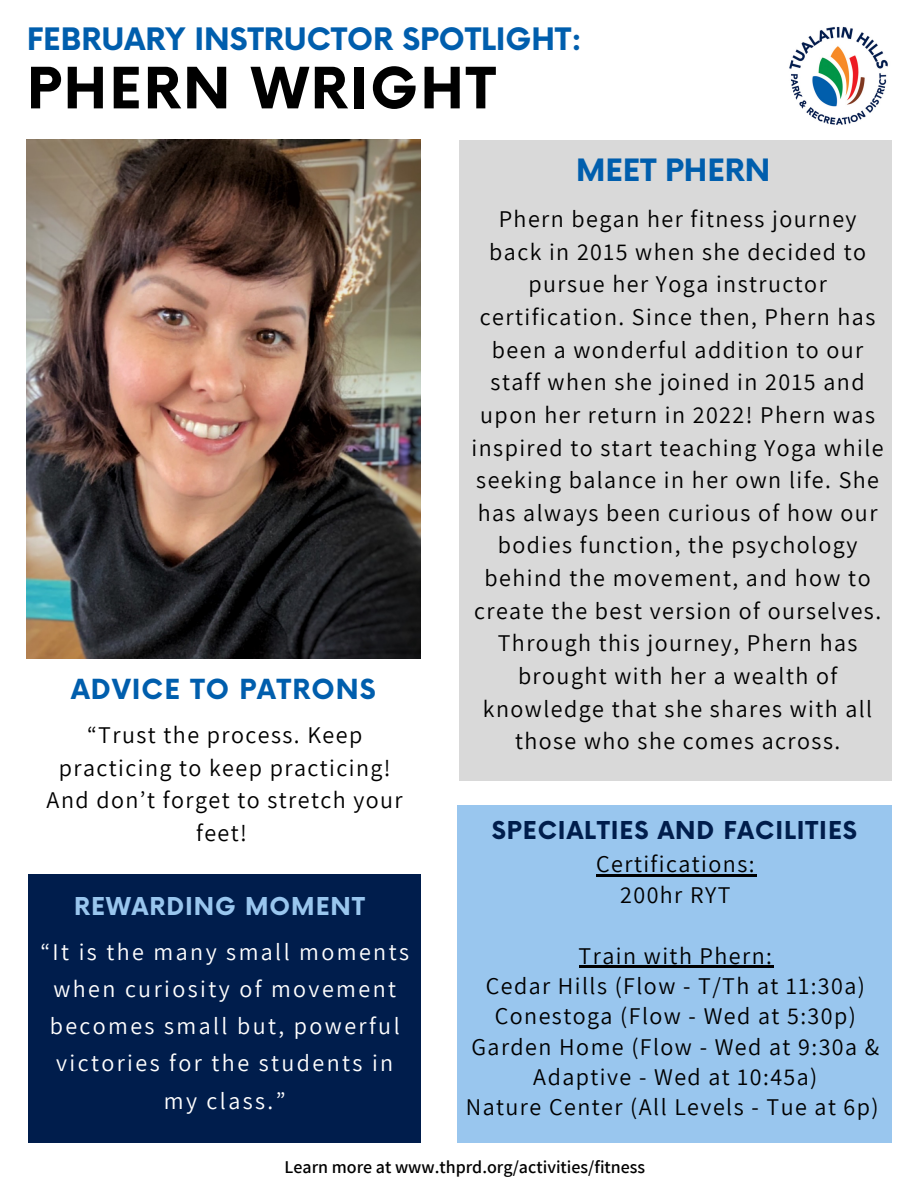
<style>
.page{position:relative;width:918px;height:1188px;background:#fff}
.page>*{position:absolute;margin:0;border:0;box-sizing:border-box;transform-origin:0 0}
.t1{font:700 55.5px "Now";letter-spacing:.04em;color:#000}
.t2{font:700 30.15px "Now";color:#005ead}
.t3{font:700 30px "Now";color:#005ead}
.t4{font:700 27px "Now";letter-spacing:.04em;color:#005ead}
.t5{font:24px/32.7px "Assistant";letter-spacing:.06em;color:#000;text-align:center}
.t6{font:24px/37.2px "Assistant";letter-spacing:.1em;color:#fff;text-align:center}
.t7{font:700 24px "Now";letter-spacing:.04em;color:#001d4c}
.t8{font:700 24px "Now";letter-spacing:.04em;color:#99c6ee}
.t9{font:600 18px "Assistant";color:#000}
</style>
<div class="page">
<div style="left:459px;top:140px;width:433px;height:640px;background:#d9d9d9"></div>
<img style="left:27px;top:140px;width:394px;height:519px">
<img style="left:789px;top:26px;width:99px;height:99px">
<div style="left:28px;top:874px;width:393px;height:269px;background:#001d4c"></div>
<div style="left:457px;top:805px;width:435px;height:338px;background:#99c6ee"></div>
<hr style="left:596px;top:875px;width:160px;height:2px;background:#000">
<hr style="left:579px;top:966px;width:195px;height:2px;background:#000">
<h1 class="t2" style="left:27px;top:23px;width:557px">FEBRUARY INSTRUCTOR SPOTLIGHT:</h1>
<h5 class="t1" style="left:27px;top:58px;width:470px">PHERN WRIGHT</h5>
<p class="t3" style="left:576px;top:154px;width:196px">MEET PHERN</p>
<h2 class="t4" style="left:71px;top:675px;width:306px">ADVICE TO PATRONS</h2>
<p class="t5" style="left:47px;top:718px;width:358px">“Trust the process. Keep practicing to keep practicing!<br>And don’t forget to stretch your feet!</p>
<h5 class="t8" style="left:74px;top:893px;width:292px">REWARDING MOMENT</h5>
<h3 class="t5" style="left:472px;top:202px;width:414px">Phern began her fitness journey back in 2015 when she decided to pursue her Yoga instructor certification. Since then, Phern has been a wonderful addition to our staff when she joined in 2015 and upon her return in 2022! Phern was inspired to start teaching Yoga while seeking balance in her own life. She has always been curious of how our bodies function, the psychology behind the movement, and how to create the best version of ourselves.<br>Through this journey, Phern has brought with her a wealth of knowledge that she shares with all those who she comes across.</h3>
<h5 class="t7" style="left:492px;top:818px;width:367px">SPECIALTIES AND FACILITIES</h5>
<h4 class="t5" style="left:596px;top:848px;width:160px;line-height:30.3px">Certifications:<br>200hr RYT</h4>
<h4 class="t6" style="left:40px;top:933px;width:370px">“It is the many small moments when curiosity of movement becomes small but, powerful victories for the students in my class.”</h4>
<h5 class="t5" style="left:471px;top:940px;width:409px;line-height:30.3px">Train with Phern:<br>Cedar Hills (Flow - T/Th at 11:30a)<br>Conestoga (Flow - Wed at 5:30p)<br>Garden Home (Flow - Wed at 9:30a &amp;<br>Adaptive - Wed at 10:45a)</h5>
<h5 class="t5" style="left:466px;top:1090px;width:414px">Nature Center (All Levels - Tue at 6p)</h5>
<h5 class="t9" style="left:285px;top:1154px;width:362px">Learn more at www.thprd.org/activities/fitness</h5>
</div>
